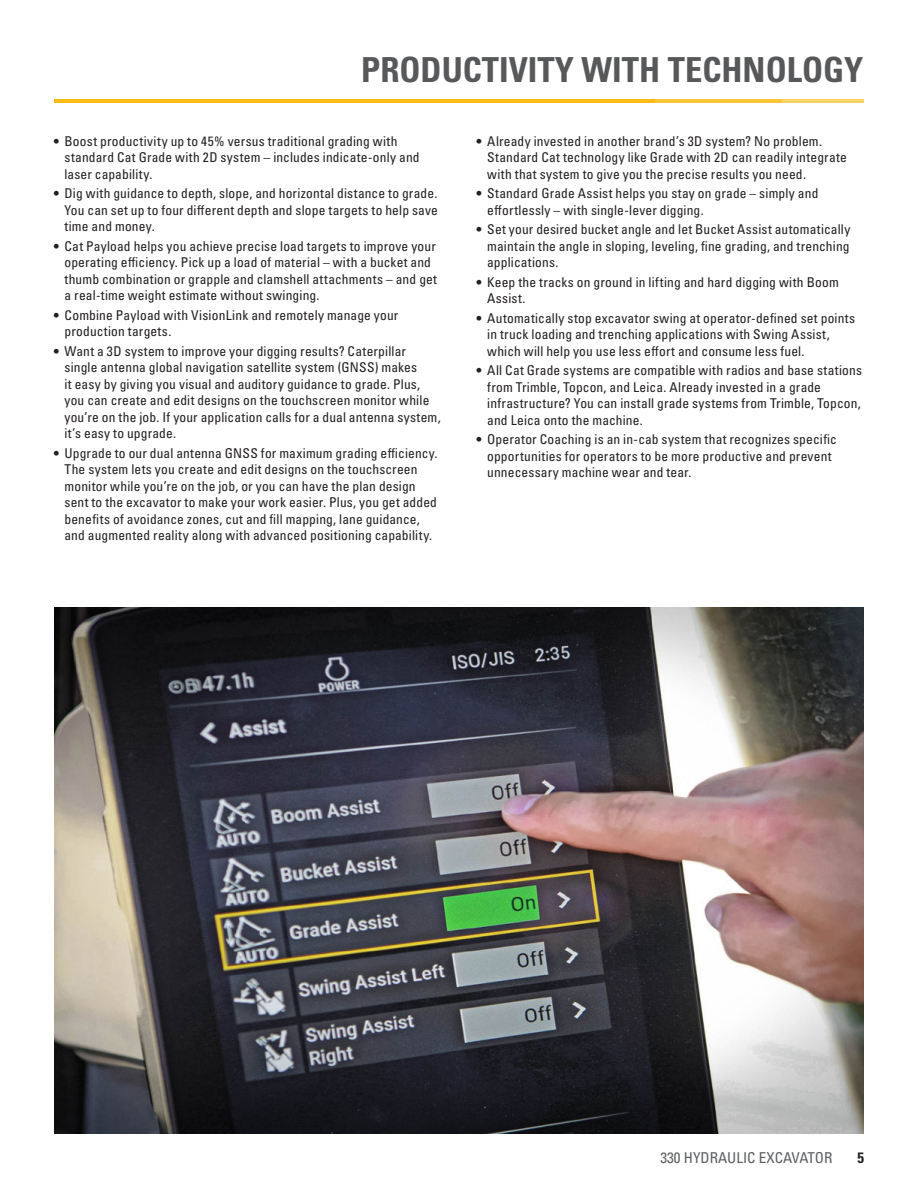
<style>
.page{position:relative;width:918px;height:1188px;background:#fff}
.page>*{position:absolute;margin:0;border:0;box-sizing:border-box;transform-origin:0 0}
.t1{font:34.5px "Univers LTCYR 67 Bold Cond";color:#57585a}
.t2{font:condensed 15px "Univers LTCYR 57";color:#5d6163}
.t3{font:15px "Univers LTCYR 67 Bold Cond";color:#231f20}
.t4{font:condensed 13.5px/16.5px "Univers LTCYR 57";letter-spacing:.01em;color:#231f20}
</style>
<div class="page">
<hr style="left:54px;top:99px;width:601px;height:4px;background:#fcba13">
<hr style="left:654px;top:99px;width:128px;height:4px;background:#fcc437">
<hr style="left:782px;top:99px;width:81px;height:4px;background:#fdd266">
<img style="left:54px;top:608px;width:809px;height:526px">
<h1 class="t1" style="left:361px;top:48px;width:504px">PRODUCTIVITY WITH TECHNOLOGY</h1>
<p class="t4" style="left:65px;top:132px;width:357px;text-indent:-11px">• Boost productivity up to 45% versus traditional grading with standard Cat Grade with 2D system – includes indicate-only and laser capability.</p>
<p class="t4" style="left:65px;top:185px;width:375px;text-align:justify;text-indent:-11px">• Dig with guidance to depth, slope, and horizontal distance to grade.<br>You can set up to four different depth and slope targets to help save time and money.</p>
<p class="t4" style="left:65px;top:237px;width:374px;text-indent:-11px">• Cat Payload helps you achieve precise load targets to improve your operating efficiency. Pick up a load of material – with a bucket and thumb combination or grapple and clamshell attachments – and get a real-time weight estimate without swinging.</p>
<p class="t4" style="left:65px;top:306px;width:335px;text-indent:-11px">• Combine Payload with VisionLink and remotely manage your production targets.</p>
<p class="t4" style="left:65px;top:342px;width:378px;text-indent:-11px">• Want a 3D system to improve your digging results? Caterpillar single antenna global navigation satellite system (GNSS) makes<br>it easy by giving you visual and auditory guidance to grade. Plus, you can create and edit designs on the touchscreen monitor while you’re on the job. If your application calls for a dual antenna system, it’s easy to upgrade.</p>
<p class="t4" style="left:65px;top:444px;width:375px;text-indent:-11px">• Upgrade to our dual antenna GNSS for maximum grading efficiency.<br>The system lets you create and edit designs on the touchscreen monitor while you’re on the job, or you can have the plan design sent to the excavator to make your work easier. Plus, you get added benefits of avoidance zones, cut and fill mapping, lane guidance, and augmented reality along with advanced positioning capability.</p>
<p class="t4" style="left:487px;top:132px;width:361px;text-indent:-11px">• Already invested in another brand’s 3D system? No problem.<br>Standard Cat technology like Grade with 2D can readily integrate with that system to give you the precise results you need.</p>
<p class="t4" style="left:487px;top:185px;width:333px;text-indent:-11px">• Standard Grade Assist helps you stay on grade – simply and effortlessly – with single-lever digging.</p>
<p class="t4" style="left:487px;top:221px;width:365px;text-align:justify;text-indent:-11px">• Set your desired bucket angle and let Bucket Assist automatically maintain the angle in sloping, leveling, fine grading, and trenching applications.</p>
<p class="t4" style="left:487px;top:273px;width:353px;text-indent:-11px">• Keep the tracks on ground in lifting and hard digging with Boom<br>Assist.</p>
<p class="t4" style="left:487px;top:309px;width:370px;text-indent:-11px">• Automatically stop excavator swing at operator-defined set points in truck loading and trenching applications with Swing Assist, which will help you use less effort and consume less fuel.</p>
<p class="t4" style="left:487px;top:362px;width:376px;text-indent:-11px">• All Cat Grade systems are compatible with radios and base stations from Trimble, Topcon, and Leica. Already invested in a grade infrastructure? You can install grade systems from Trimble, Topcon, and Leica onto the machine.</p>
<p class="t4" style="left:487px;top:431px;width:351px;text-indent:-11px">• Operator Coaching is an in-cab system that recognizes specific opportunities for operators to be more productive and prevent unnecessary machine wear and tear.</p>
<p class="t2" style="left:661px;top:1148px;width:173px">330 HYDRAULIC EXCAVATOR</p>
<p class="t3" style="left:857px;top:1148px;width:8px">5</p>
</div>
